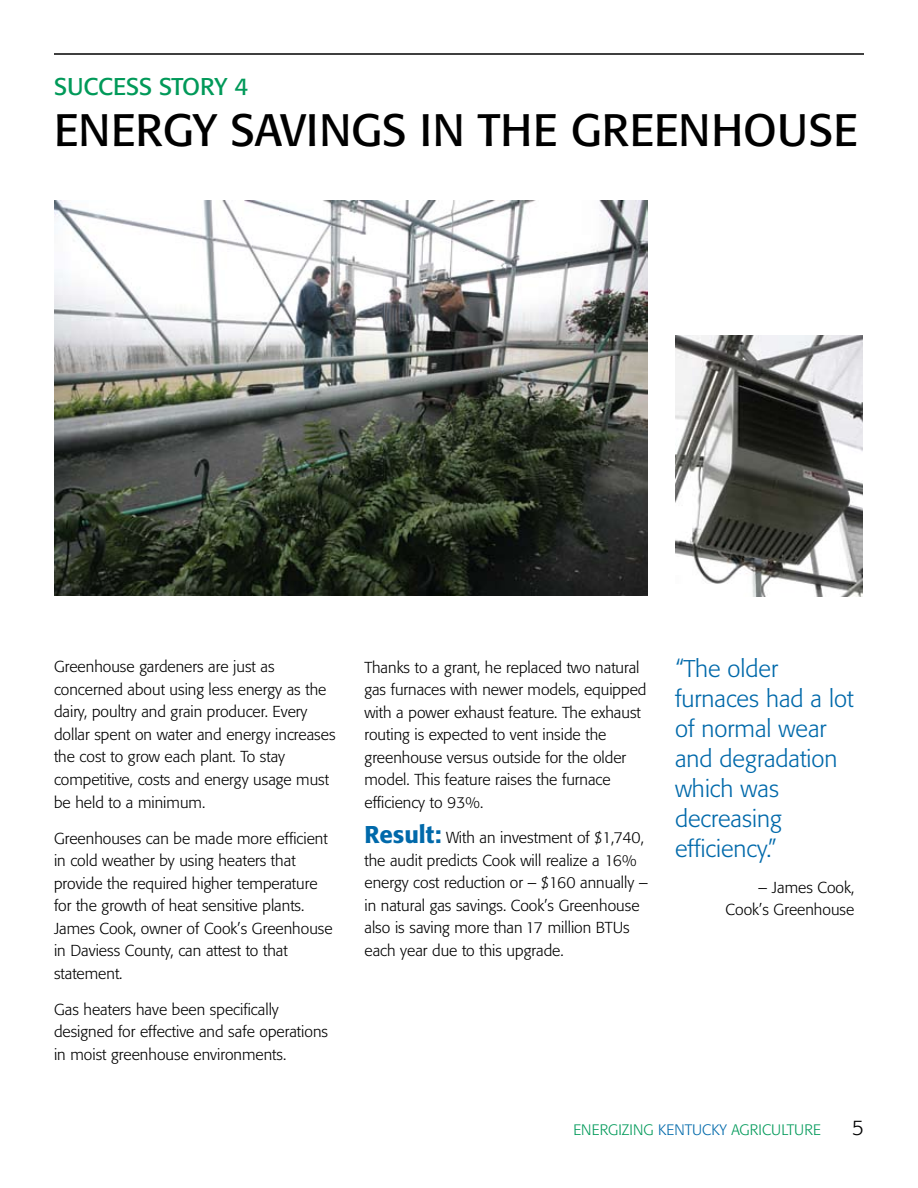
<style>
.page{position:relative;width:918px;height:1188px;background:#fff}
.page>*{position:absolute;margin:0;border:0;box-sizing:border-box;transform-origin:0 0}
.t1{font:45px "Formata";color:#000}
.t2{font:300 24px/30px "Formata";color:#0069aa}
.t3{font:24px "Formata";color:#009959}
.t4{font:300 21px "Formata";color:#000}
.t5{font:300 15.75px/22.5px "Formata";color:#000}
.t6{font:300 15px "Formata";color:#009959}
.s1{font-weight:500;font-size:24px;color:#0069aa}
.s2{color:#0069aa}
</style>
<div class="page">
<img style="left:55px;top:201px;width:592px;height:395px">
<hr style="left:54px;top:53px;width:810px;height:2px;background:#000">
<img style="left:675px;top:335px;width:187px;height:261px">
<h2 class="t3" style="left:54px;top:72px;width:196px">SUCCESS STORY 4</h2>
<h1 class="t1" style="left:54px;top:103px;width:805px">ENERGY SAVINGS IN THE GREENHOUSE</h1>
<p class="t5" style="left:54px;top:656px;width:283px">Greenhouse gardeners are just as concerned about using less energy as the dairy, poultry and grain producer. Every dollar spent on water and energy increases the cost to grow each plant. To stay competitive, costs and energy usage must be held to a minimum.</p>
<p class="t5" style="left:54px;top:827px;width:280px">Greenhouses can be made more efficient in cold weather by using heaters that provide the required higher temperature for the growth of heat sensitive plants.<br>James Cook, owner of Cook’s Greenhouse in Daviess County, can attest to that statement.</p>
<p class="t5" style="left:54px;top:998px;width:276px">Gas heaters have been specifically designed for effective and safe operations in moist greenhouse environments.</p>
<p class="t5" style="left:364px;top:656px;width:283px">Thanks to a grant, he replaced two natural gas furnaces with newer models, equipped with a power exhaust feature. The exhaust routing is expected to vent inside the greenhouse versus outside for the older model. This feature raises the furnace efficiency to 93%.</p>
<p class="t5" style="left:364px;top:827px;width:285px"><span class="s1">Result:</span> With an investment of $1,740, the audit predicts Cook will realize a 16% energy cost reduction or – $160 annually – in natural gas savings. Cook’s Greenhouse also is saving more than 17 million BTUs each year due to this upgrade.</p>
<h2 class="t2" style="left:675px;top:654px;width:180px">“The older furnaces had a lot of normal wear and degradation which was decreasing efficiency.”</h2>
<p class="t5" style="left:726px;top:876px;width:130px;text-align:right">– James Cook,<br>Cook’s Greenhouse</p>
<p class="t6" style="left:574px;top:1121px;width:247px">Energizing <span class="s2">Kentucky</span> Agriculture</p>
<h3 class="t4" style="left:852px;top:1115px;width:14px">5</h3>
</div>
